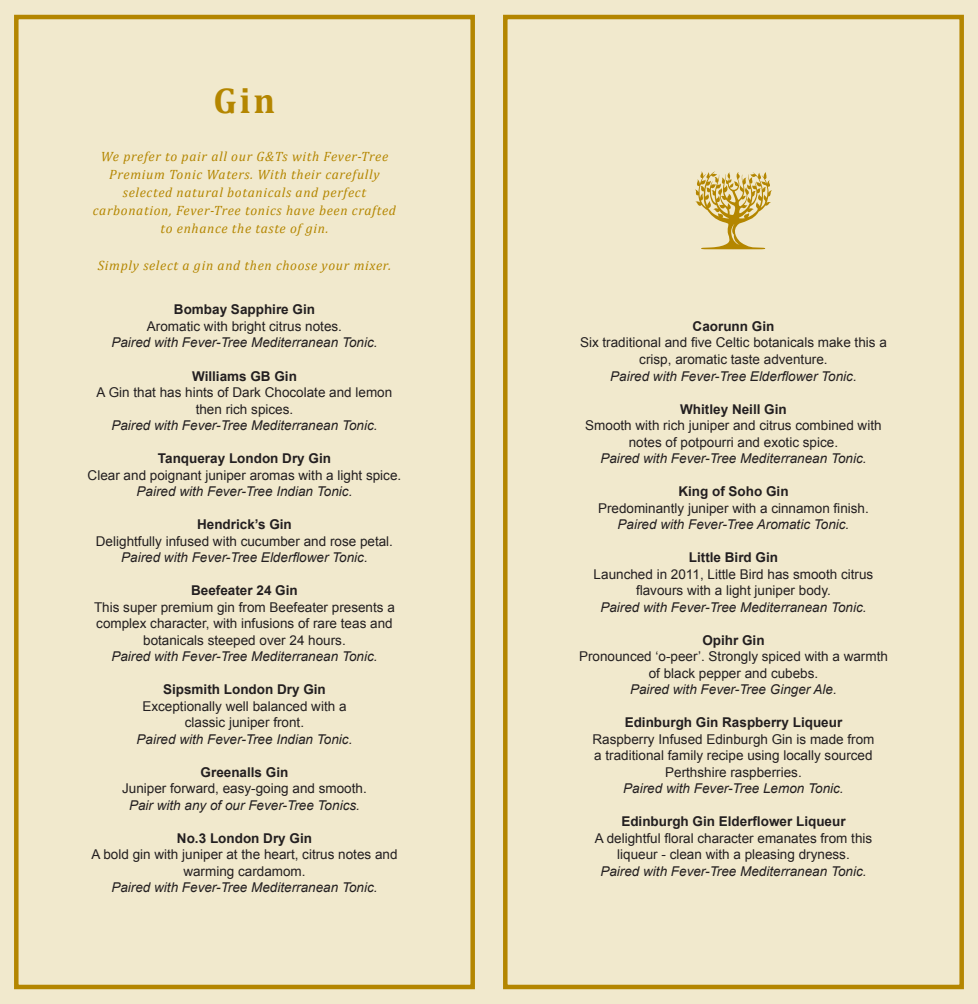
<style>
.page{position:relative;width:978px;height:1004px;background:#fff}
.page>*{position:absolute;margin:0;border:0;box-sizing:border-box;transform-origin:0 0}
.t1{font:700 36px "Cambria";color:#b48600}
.t2{font:13.5px/16.5px "Arial";color:#231f20;text-align:center}
.t3{font:italic 13.5px "Arial";color:#231f20}
.t4{font:700 13.5px "Arial";color:#231f20}
.t5{font:italic 13.5px/18px "Cambria";letter-spacing:.05em;color:#b48600;text-align:center}
</style>
<div class="page">
<div style="left:0;top:0;width:978px;height:1003px;background:#f1e9cd"></div>
<div style="left:503px;top:15px;width:461px;height:974px;border:4px solid #b48600"></div>
<div style="left:14px;top:15px;width:461px;height:974px;border:4px solid #b48600"></div>
<svg style="left:695px;top:171px;width:77px;height:78px"></svg>
<p class="t1" style="left:214px;top:75px;width:63px">Gin</p>
<p class="t5" style="left:93px;top:147px;width:305px">We prefer to pair all our G&amp;Ts with Fever-Tree Premium Tonic Waters. With their carefully selected natural botanicals and perfect carbonation, Fever-Tree tonics have been crafted to enhance the taste of gin.</p>
<p class="t5" style="left:98px;top:255px;width:295px">Simply select a gin and then choose your mixer.</p>
<p class="t4" style="left:174px;top:301px;width:143px">Bombay Sapphire Gin</p>
<p class="t2" style="left:147px;top:318px;width:197px">Aromatic with bright citrus notes.</p>
<p class="t3" style="left:111px;top:334px;width:268px">Paired with Fever-Tree Mediterranean Tonic.</p>
<p class="t4" style="left:192px;top:367px;width:106px">Williams GB Gin</p>
<p class="t2" style="left:97px;top:384px;width:297px">A Gin that has hints of Dark Chocolate and lemon then rich spices.</p>
<p class="t3" style="left:111px;top:416px;width:268px">Paired with Fever-Tree Mediterranean Tonic.</p>
<p class="t4" style="left:158px;top:449px;width:175px">Tanqueray London Dry Gin</p>
<p class="t2" style="left:88px;top:466px;width:315px">Clear and poignant juniper aromas with a light spice.</p>
<p class="t3" style="left:137px;top:482px;width:217px">Paired with Fever-Tree Indian Tonic.</p>
<p class="t4" style="left:197px;top:515px;width:96px">Hendrick’s Gin</p>
<p class="t2" style="left:96px;top:532px;width:299px">Delightfully infused with cucumber and rose petal.</p>
<p class="t3" style="left:121px;top:548px;width:248px">Paired with Fever-Tree Elderflower Tonic.</p>
<p class="t4" style="left:191px;top:581px;width:108px">Beefeater 24 Gin</p>
<p class="t2" style="left:94px;top:598px;width:302px">This super premium gin from Beefeater presents a complex character, with infusions of rare teas and botanicals steeped over 24 hours.</p>
<p class="t3" style="left:111px;top:647px;width:268px">Paired with Fever-Tree Mediterranean Tonic.</p>
<p class="t4" style="left:163px;top:680px;width:164px">Sipsmith London Dry Gin</p>
<p class="t2" style="left:142px;top:697px;width:206px">Exceptionally well balanced with a</p>
<p class="t2" style="left:185px;top:714px;width:121px">classic juniper front.</p>
<p class="t3" style="left:137px;top:730px;width:217px">Paired with Fever-Tree Indian Tonic.</p>
<p class="t4" style="left:201px;top:763px;width:89px">Greenalls Gin</p>
<p class="t2" style="left:122px;top:780px;width:246px">Juniper forward, easy-going and smooth.</p>
<p class="t3" style="left:129px;top:796px;width:232px">Pair with any of our Fever-Tree Tonics.</p>
<p class="t4" style="left:177px;top:829px;width:137px">No.3 London Dry Gin</p>
<p class="t2" style="left:91px;top:846px;width:308px">A bold gin with juniper at the heart, citrus notes and warming cardamom.</p>
<p class="t3" style="left:111px;top:878px;width:268px">Paired with Fever-Tree Mediterranean Tonic.</p>
<p class="t4" style="left:693px;top:317px;width:83px">Caorunn Gin</p>
<p class="t2" style="left:580px;top:334px;width:308px">Six traditional and five Celtic botanicals make this a crisp, aromatic taste adventure.</p>
<p class="t3" style="left:610px;top:367px;width:248px">Paired with Fever-Tree Elderflower Tonic.</p>
<p class="t4" style="left:680px;top:400px;width:108px">Whitley Neill Gin</p>
<p class="t2" style="left:585px;top:417px;width:298px">Smooth with rich juniper and citrus combined with notes of potpourri and exotic spice.</p>
<p class="t3" style="left:600px;top:449px;width:268px">Paired with Fever-Tree Mediterranean Tonic.</p>
<p class="t4" style="left:678px;top:482px;width:112px">King of Soho Gin</p>
<p class="t2" style="left:598px;top:499px;width:272px">Predominantly juniper with a cinnamon finish.</p>
<p class="t3" style="left:618px;top:515px;width:233px">Paired with Fever-Tree Aromatic Tonic.</p>
<p class="t4" style="left:689px;top:548px;width:91px">Little Bird Gin</p>
<p class="t2" style="left:594px;top:565px;width:281px">Launched in 2011, Little Bird has smooth citrus flavours with a light juniper body.</p>
<p class="t3" style="left:600px;top:598px;width:268px">Paired with Fever-Tree Mediterranean Tonic.</p>
<p class="t4" style="left:702px;top:631px;width:64px">Opihr Gin</p>
<p class="t2" style="left:579px;top:648px;width:310px">Pronounced ‘o-peer’. Strongly spiced with a warmth of black pepper and cubebs.</p>
<p class="t3" style="left:630px;top:680px;width:208px">Paired with Fever-Tree Ginger Ale.</p>
<p class="t4" style="left:625px;top:713px;width:219px">Edinburgh Gin Raspberry Liqueur</p>
<p class="t2" style="left:592px;top:730px;width:284px">Raspberry Infused Edinburgh Gin is made from a traditional family recipe using locally sourced<br>Perthshire raspberries.</p>
<p class="t3" style="left:623px;top:779px;width:222px">Paired with Fever-Tree Lemon Tonic.</p>
<p class="t4" style="left:621px;top:812px;width:226px">Edinburgh Gin Elderflower Liqueur</p>
<p class="t2" style="left:595px;top:829px;width:279px">A delightful floral character emanates from this liqueur - clean with a pleasing dryness.</p>
<p class="t3" style="left:600px;top:862px;width:268px">Paired with Fever-Tree Mediterranean Tonic.</p>
</div>
